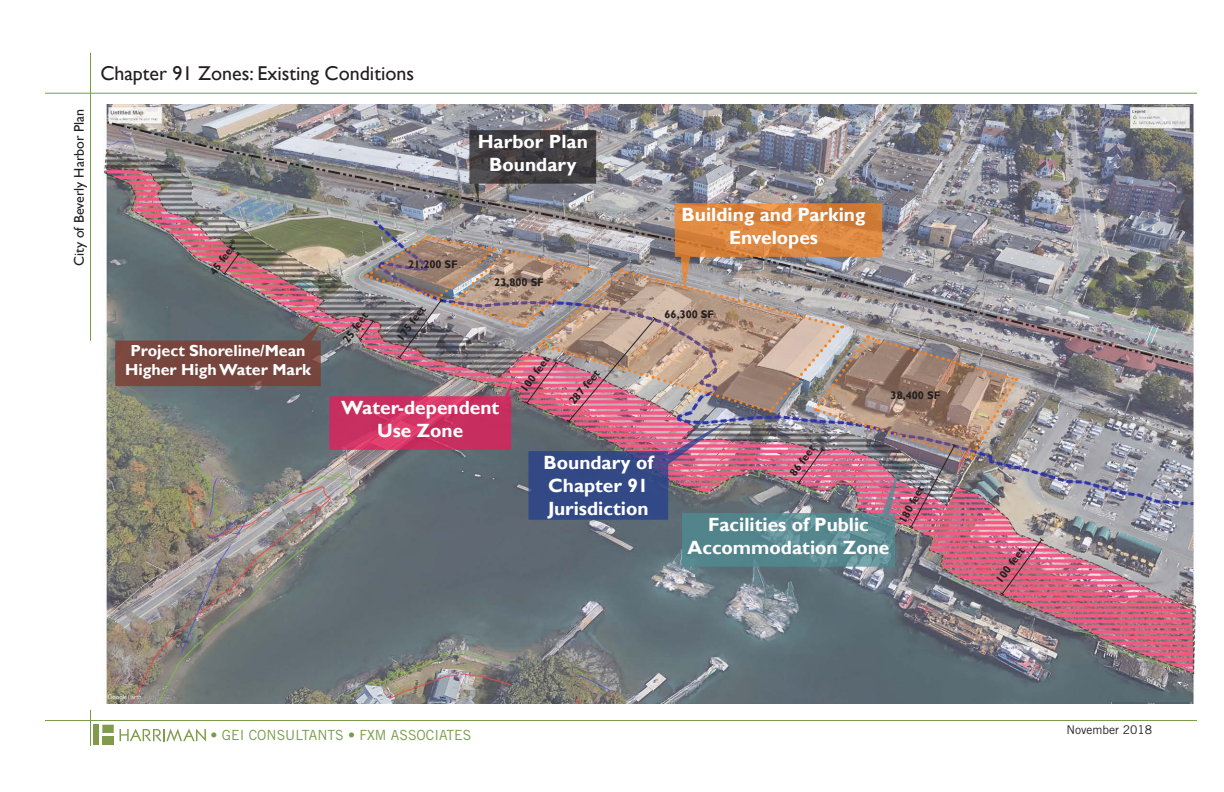
<style>
.page{position:relative;width:1224px;height:792px;background:#fff}
.page>*{position:absolute;margin:0;border:0;box-sizing:border-box;transform-origin:0 0}
.t1{font:20px "Gill Sans";color:#231f20}
.t2{font:700 19.1px/23px "Gill Sans";color:#fff;text-align:center}
.t3{font:700 16px/19.2px "Gill Sans";color:#fff;text-align:center}
.t4{font:14px "Trade Gothic";color:#789d4a}
.t5{font:14px "Gill Sans";color:#231f20}
.t6{font:12px "Trade Gothic";color:#231f20}
.t7{font:700 11px "Gill Sans";color:#231f20}
</style>
<div class="page">
<img style="left:104px;top:104px;width:1092px;height:599px">
<div style="left:115px;top:367px;width:206px;height:19px;background:#77463e"></div>
<img style="left:105px;top:120px;width:1085px;height:247px">
<div style="left:102px;top:725px;width:12px;height:8px;background:#809b4c"></div>
<div style="left:102px;top:736px;width:12px;height:9px;background:#809b4c"></div>
<div style="left:94px;top:725px;width:5px;height:20px;background:#809b4c"></div>
<svg style="left:120px;top:729px;width:86px;height:13px"></svg>
<hr style="left:45px;top:720px;width:1152px;height:1px;background:#789d4a">
<hr style="left:45px;top:93px;width:1152px;height:1px;background:#789d4a">
<hr style="left:90px;top:53px;width:1px;height:288px;background:#789d4a">
<hr style="left:90px;top:710px;width:1px;height:36px;background:#789d4a">
<svg style="left:221px;top:251px;width:21px;height:25px"></svg>
<img style="left:329px;top:130px;width:716px;height:467px">
<p class="t5" style="left:71px;top:266px;width:159px;rotate:-90deg">City of Beverly Harbor Plan</p>
<p class="t1" style="left:100px;top:62px;width:315px">Chapter 91 Zones: Existing Conditions</p>
<p class="t7" style="left:207px;top:270px;width:42px;rotate:-54deg">45 feet*</p>
<p class="t3" style="left:125px;top:342px;width:188px">Project Shoreline/Mean<br>Higher High Water Mark</p>
<p class="t2" style="left:478px;top:131px;width:112px">Harbor Plan<br>Boundary</p>
<p class="t7" style="left:340px;top:337px;width:37px;rotate:-54deg">25 feet</p>
<p class="t7" style="left:408px;top:257px;width:51px">21,200 SF</p>
<p class="t7" style="left:394px;top:336px;width:43px;rotate:-54deg">175 feet</p>
<p class="t7" style="left:494px;top:276px;width:51px">23,800 SF</p>
<p class="t7" style="left:518px;top:386px;width:43px;rotate:-54deg">100 feet</p>
<p class="t2" style="left:341px;top:397px;width:160px">Water-dependent<br>Use Zone</p>
<p class="t7" style="left:566px;top:399px;width:43px;rotate:-50deg">287 feet</p>
<p class="t2" style="left:543px;top:452px;width:111px;text-align:left">Boundary of<br>Chapter 91<br>Jurisdiction</p>
<p class="t2" style="left:682px;top:204px;width:185px">Building and Parking<br>Envelopes</p>
<p class="t7" style="left:665px;top:307px;width:51px">66,300 SF</p>
<p class="t7" style="left:787px;top:471px;width:37px;rotate:-54deg">86 feet</p>
<p class="t7" style="left:891px;top:388px;width:51px">38,400 SF</p>
<p class="t2" style="left:687px;top:514px;width:204px">Facilities of Public<br>Accommodation Zone</p>
<p class="t7" style="left:896px;top:519px;width:43px;rotate:-62deg">180 feet</p>
<p class="t7" style="left:993px;top:578px;width:43px;rotate:-54deg">100 feet</p>
<p class="t4" style="left:211px;top:726px;width:262px">• GEI CONSULTANTS • FXM ASSOCIATES</p>
<p class="t6" style="left:1066px;top:722px;width:87px">November 2018</p>
</div>
